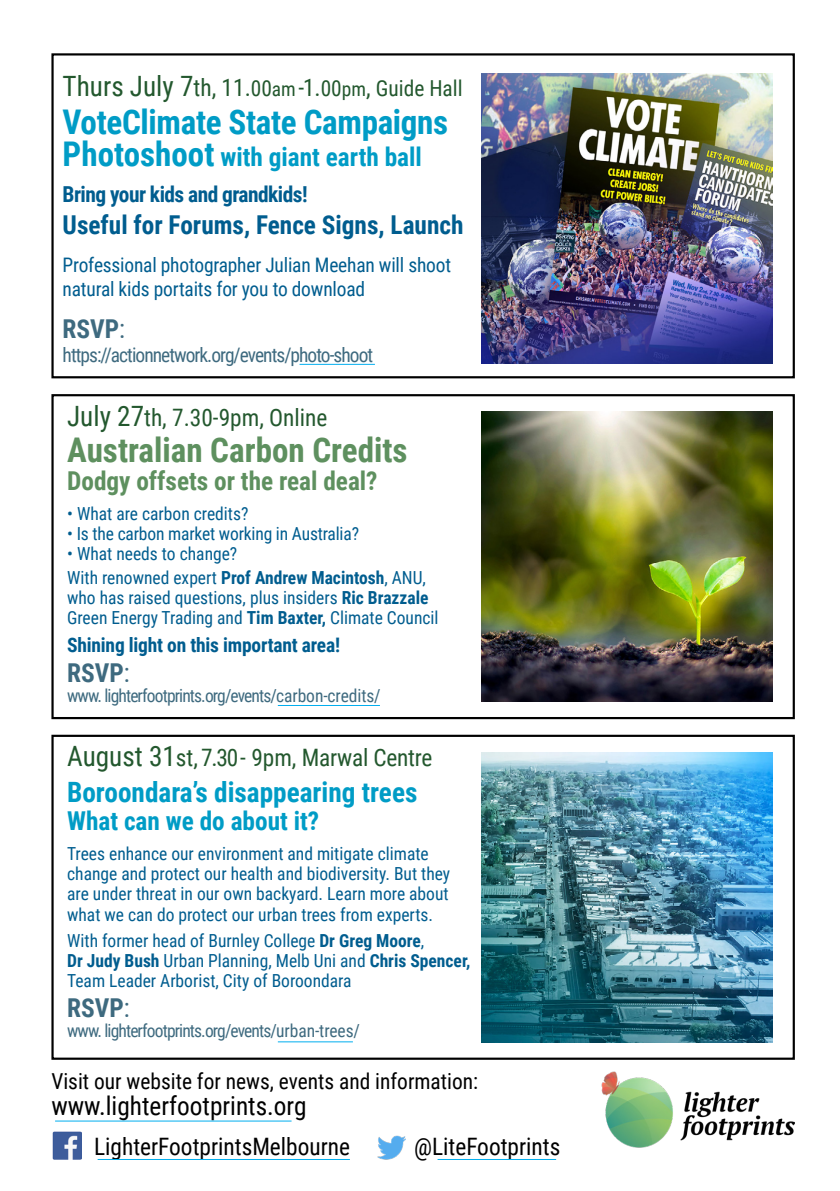
<style>
.page{position:relative;width:840px;height:1191px;background:#fff}
.page>*{position:absolute;margin:0;border:0;box-sizing:border-box;transform-origin:0 0}
.t1{font:700 34px "Roboto Condensed";letter-spacing:-.01em;color:#009cc6}
.t2{font:700 34px "Roboto Condensed";color:#5e905f}
.t3{font:700 28px "Roboto Condensed";color:#009cc6}
.t4{font:700 26px "Roboto Condensed";color:#009cc6}
.t5{font:700 26px "Roboto Condensed";color:#005d8f}
.t6{font:700 26px "Roboto Condensed";color:#5e905f}
.t7{font:26px "Roboto Condensed";color:#000}
.t8{font:700 26px "Roboto Condensed";color:#3e6a7f}
.t9{font:24px "Roboto Condensed";color:#23582e}
.t10{font:24px "Roboto Condensed";color:#000}
.t11{font:22px "Roboto Condensed";color:#000}
.t12{font:22px "Roboto Condensed";color:#23582e}
.t13{font:700 22px "Roboto Condensed";letter-spacing:-.025em;color:#005d8f}
.t14{font:20px/24px "Roboto Condensed";letter-spacing:-.01em;color:#005d8f}
.t15{font:20px "Roboto Condensed";letter-spacing:-.05em;color:#3e6a7f}
.t16{font:700 20px "Roboto Condensed";letter-spacing:-.01em;color:#005d8f}
.t17{font:18px/20px "Roboto Condensed";color:#005d8f}
.t18{font:18px "Roboto Condensed";letter-spacing:-.05em;color:#3e6a7f}
.s1{font-size:28px}
.s2{font-size:24px}
.s3{font-size:20px}
.s4{font-size:34px}
.s5{font-weight:400}
.s6{font-weight:700}
</style>
<div class="page">
<div style="left:51px;top:394px;width:743px;height:325px;border:2px solid #000"></div>
<div style="left:51px;top:734px;width:743px;height:325px;border:2px solid #000"></div>
<div style="left:51px;top:53px;width:743px;height:325px;border:2px solid #000"></div>
<img style="left:601px;top:1071px;width:193px;height:77px">
<img style="left:481px;top:411px;width:290px;height:290px">
<img style="left:481px;top:752px;width:290px;height:290px">
<img style="left:481px;top:74px;width:290px;height:290px">
<img style="left:53px;top:1131px;width:29px;height:29px">
<img style="left:377px;top:1135px;width:28px;height:25px">
<hr style="left:299px;top:364px;width:76px;height:1px;background:#00aeef">
<hr style="left:278px;top:705px;width:102px;height:1px;background:#00aeef">
<hr style="left:278px;top:1041px;width:75px;height:1px;background:#00aeef">
<hr style="left:55px;top:1120px;width:236px;height:1px;background:#00aeef">
<hr style="left:98px;top:1159px;width:252px;height:1px;background:#00aeef">
<hr style="left:437px;top:1159px;width:119px;height:1px;background:#00aeef">
<p class="t12" style="left:63px;top:73px;width:401px"><span class="s1">Thurs July 7</span><span class="s2">th, 11.</span>00<span class="s3">am</span> <span class="s2">-1.</span>00<span class="s3">pm</span><span class="s2">,</span> Guide Hall</p>
<h1 class="t1" style="left:63px;top:98px;width:387px">VoteClimate State Campaigns</h1>
<h3 class="t4" style="left:63px;top:138px;width:360px"><span class="s4">Photoshoot</span> with giant earth ball</h3>
<p class="t13" style="left:63px;top:179px;width:246px">Bring your kids and grandkids!</p>
<h3 class="t5" style="left:63px;top:206px;width:402px">Useful for Forums, Fence Signs, Launch</h3>
<p class="t14" style="left:63px;top:252px;width:390px">Professional photographer Julian Meehan will shoot natural kids portaits for you to download</p>
<h3 class="t8" style="left:63px;top:310px;width:64px">RSVP<span class="s5">:</span></h3>
<p class="t15" style="left:63px;top:341px;width:312px">https://actionnetwork.org/events/photo-shoot</p>
<h3 class="t9" style="left:67px;top:400px;width:262px"><span class="s1">July 27</span>th, 7.30-9pm, Online</h3>
<h1 class="t2" style="left:67px;top:426px;width:342px">Australian Carbon Credits</h1>
<h3 class="t6" style="left:67px;top:462px;width:312px">Dodgy offsets or the real deal?</h3>
<p class="t17" style="left:67px;top:503px;width:183px">• What are carbon credits?</p>
<p class="t17" style="left:67px;top:523px;width:293px">• Is the carbon market working in Australia?</p>
<p class="t17" style="left:67px;top:541px;width:360px;line-height:24px">• What needs to change?<br>With renowned expert <span class="s6">Prof Andrew Macintosh</span>, ANU,</p>
<p class="t17" style="left:67px;top:587px;width:373px">who has raised questions, plus insiders <span class="s6">Ric Brazzale<br></span>Green Energy Trading and <span class="s6">Tim Baxter,</span> Climate Council</p>
<p class="t16" style="left:67px;top:631px;width:274px">Shining light on this important area!</p>
<h3 class="t8" style="left:67px;top:654px;width:64px">RSVP<span class="s5">:</span></h3>
<p class="t18" style="left:67px;top:683px;width:315px">www. lighterfootprints.org/events/carbon-credits/</p>
<h3 class="t9" style="left:67px;top:741px;width:366px"><span class="s1">August 31</span>st, 7.30 - 9pm, Marwal Centre</h3>
<h2 class="t3" style="left:67px;top:773px;width:351px">Boroondara’s disappearing trees</h2>
<h3 class="t4" style="left:67px;top:803px;width:253px">What can we do about it?</h3>
<p class="t17" style="left:67px;top:843px;width:384px">Trees enhance our environment and mitigate climate change and protect our health and biodiversity. But they are under threat in our own backyard. Learn more about what we can do protect our urban trees from experts.</p>
<p class="t17" style="left:67px;top:929px;width:405px">With former head of Burnley College <span class="s6">Dr Greg Moore</span>,<br><span class="s6">Dr Judy Bush</span> Urban Planning, Melb Uni and <span class="s6">Chris Spencer,<br></span>Team Leader Arborist, City of Boroondara</p>
<h3 class="t8" style="left:67px;top:989px;width:64px">RSVP<span class="s5">:</span></h3>
<p class="t18" style="left:67px;top:1017px;width:294px">www. lighterfootprints.org/events/urban-trees/</p>
<p class="t11" style="left:51px;top:1065px;width:428px">Visit our website for news, events and information:</p>
<h3 class="t7" style="left:51px;top:1087px;width:256px">www.lighterfootprints.org</h3>
<h3 class="t10" style="left:94px;top:1130px;width:257px">LighterFootprintsMelbourne</h3>
<h3 class="t10" style="left:414px;top:1130px;width:148px">@LiteFootprints</h3>
</div>
